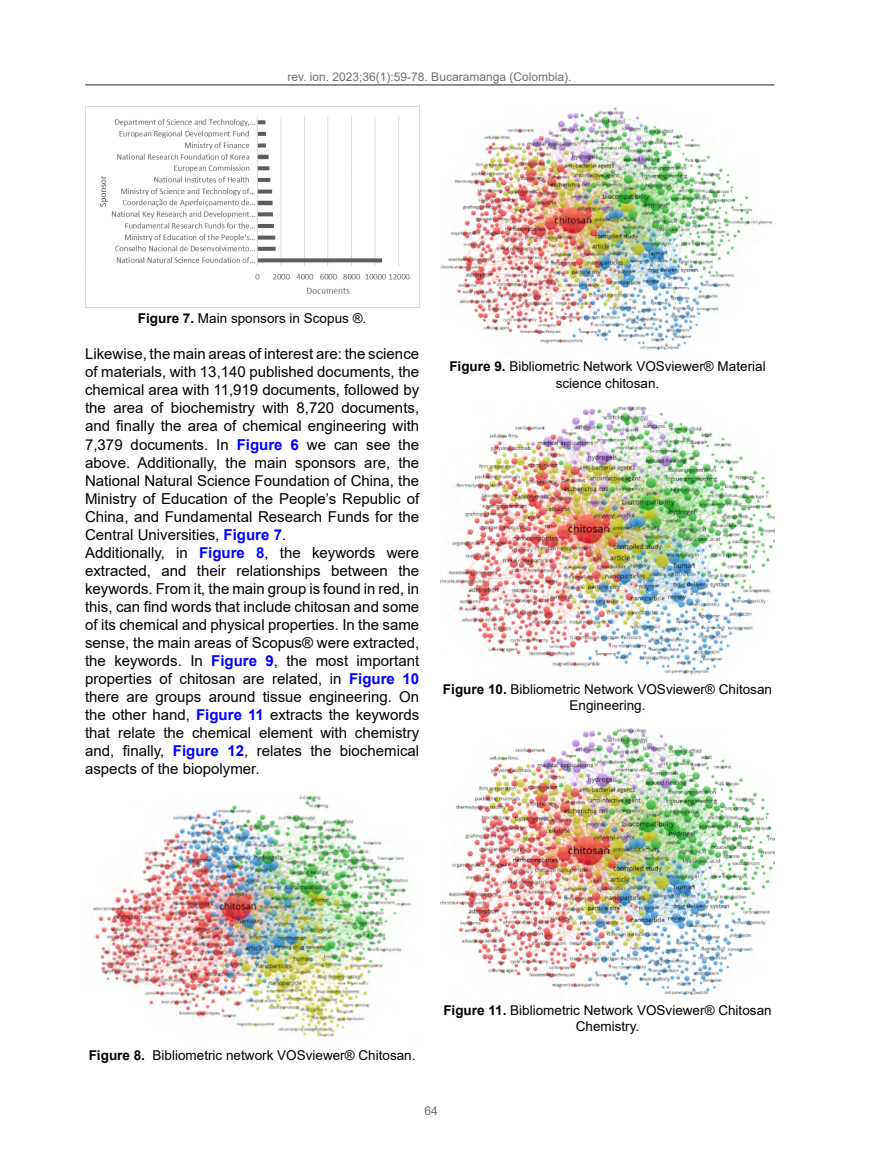
<style>
.page{position:relative;width:881px;height:1149px;background:#fff}
.page>*{position:absolute;margin:0;border:0;box-sizing:border-box;transform-origin:0 0}
.t1{font:15px/18px "Arial";color:#000;text-align:justify}
.Pie_de_foto{font:13.5px/16.2px "Arial";color:#000;text-align:center}
.t2{font:12px "Arial";color:#706f6f}
.s1{font-weight:700}
.s2{font-weight:700;color:#00f}
</style>
<div class="page">
<hr style="left:85px;top:84px;width:689px;height:2px;background:#706f6f">
<img style="left:85px;top:106px;width:334px;height:201px">
<img style="left:92px;top:795px;width:320px;height:245px">
<img style="left:440px;top:107px;width:332px;height:244px">
<img style="left:440px;top:406px;width:334px;height:271px">
<img style="left:440px;top:728px;width:334px;height:268px">
<p class="t2" style="left:287px;top:69px;width:285px">rev. ion. 2023;36(1):59-78. Bucaramanga (Colombia).</p>
<p class="Pie_de_foto" style="left:138px;top:310px;width:230px"><span class="s1">Figure 7.</span> Main sponsors in Scopus ®.</p>
<p class="t1" style="left:85px;top:345px;width:335px">Likewise, the main areas of interest are: the science of materials, with 13,140 published documents, the chemical area with 11,919 documents, followed by the area of biochemistry with 8,720 documents, and finally the area of chemical engineering with 7,379 documents. In <span class="s2">Figure 6</span> we can see the above. Additionally, the main sponsors are, the National Natural Science Foundation of China, the Ministry of Education of the People’s Republic of China, and Fundamental Research Funds for the Central Universities, <span class="s2">Figure 7</span>.</p>
<p class="t1" style="left:85px;top:543px;width:335px">Additionally, in <span class="s2">Figure 8</span>, the keywords were extracted, and their relationships between the keywords. From it, the main group is found in red, in this, can find words that include chitosan and some of its chemical and physical properties. In the same sense, the main areas of Scopus® were extracted, the keywords. In <span class="s2">Figure 9</span>, the most important properties of chitosan are related, in <span class="s2">Figure 10 </span>there are groups around tissue engineering. On the other hand, <span class="s2">Figure 11</span> extracts the keywords that relate the chemical element with chemistry and, finally, <span class="s2">Figure 12</span>, relates the biochemical aspects of the biopolymer.</p>
<p class="Pie_de_foto" style="left:449px;top:358px;width:318px"><span class="s1">Figure 9.</span> Bibliometric Network VOSviewer® Material science chitosan.</p>
<p class="Pie_de_foto" style="left:443px;top:680px;width:330px"><span class="s1">Figure 10.</span> Bibliometric Network VOSviewer® Chitosan<br>Engineering.</p>
<p class="Pie_de_foto" style="left:89px;top:1046px;width:328px"><span class="s1">Figure 8.</span> Bibliometric network VOSviewer® Chitosan.</p>
<p class="Pie_de_foto" style="left:443px;top:1001px;width:330px"><span class="s1">Figure 11.</span> Bibliometric Network VOSviewer® Chitosan<br>Chemistry.</p>
<p class="t2" style="left:424px;top:1102px;width:15px">64</p>
</div>
